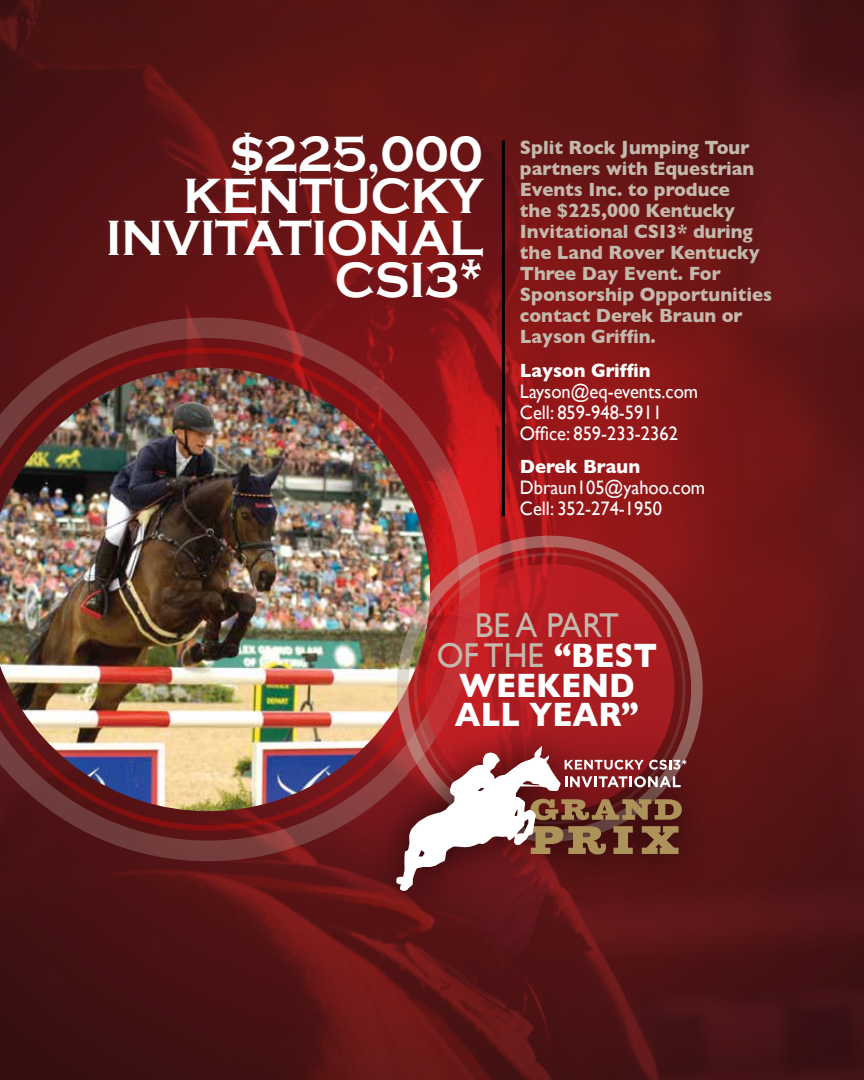
<style>
.page{position:relative;width:864px;height:1080px;background:#fff}
.page>*{position:absolute;margin:0;border:0;box-sizing:border-box;transform-origin:0 0}
.t1{font:700 51px/42px "Copperplate Gothic";letter-spacing:-.01em;color:#fff;text-align:right;scale:.95 1}
.t2{font:700 34.5px/29.7px "Gill Sans";color:#fff;text-align:center;scale:.9 1}
.t3{font:700 19.5px/21px "Gill Sans";color:#c3b8ac;scale:.95 1}
.t4{font:19.5px/21px "Gill Sans";color:#fff;scale:.95 1}
.t5{font:700 19.5px "Gill Sans";color:#fff;scale:.95 1}
.s1{font-weight:400;color:#c3b8ac}
</style>
<div class="page">
<img style="left:0;top:0;width:864px;height:1080px">
<svg style="left:0;top:318px;width:480px;height:543px;background:#822324"></svg>
<svg style="left:0;top:348px;width:450px;height:483px;background:#801d1f"></svg>
<img style="left:0;top:368px;width:430px;height:443px">
<hr style="left:502px;top:140px;width:3px;height:376px;background:#000">
<div style="left:397px;top:536px;width:306px;height:306px;border:12px solid #c3b8ac;border-radius:50%"></div>
<svg style="left:425px;top:564px;width:250px;height:249px;background:#b51e23"></svg>
<div style="left:362px;top:714px;width:355px;height:211px;background:#000;opacity:.75"></div>
<svg style="left:396px;top:746px;width:291px;height:145px"></svg>
<h1 class="t1" style="left:106px;top:134px;width:399px">$225,000<br>KENTUCKY<br>INVITATIONAL<br>CSI3*</h1>
<p class="t3" style="left:520px;top:136px;width:267px">Split Rock Jumping Tour partners with Equestrian<br>Events Inc. to produce<br>the $225,000 Kentucky<br>Invitational CSI3* during the Land Rover Kentucky<br>Three Day Event. For<br>Sponsorship Opportunities contact Derek Braun or<br>Layson Griffin.</p>
<p class="t5" style="left:520px;top:355px;width:139px">Layson Griffin</p>
<p class="t4" style="left:520px;top:381px;width:189px">Layson@eq-events.com<br>Cell: 859-948-5911<br>Office: 859-233-2362</p>
<p class="t5" style="left:520px;top:451px;width:128px">Derek Braun</p>
<p class="t4" style="left:520px;top:477px;width:197px">Dbraun105@yahoo.com<br>Cell: 352-274-1950</p>
<h2 class="t2" style="left:437px;top:610px;width:247px"><span class="s1">BE A PART<br>OF THE</span> “BEST<br>WEEKEND<br>ALL YEAR”</h2>
</div>
